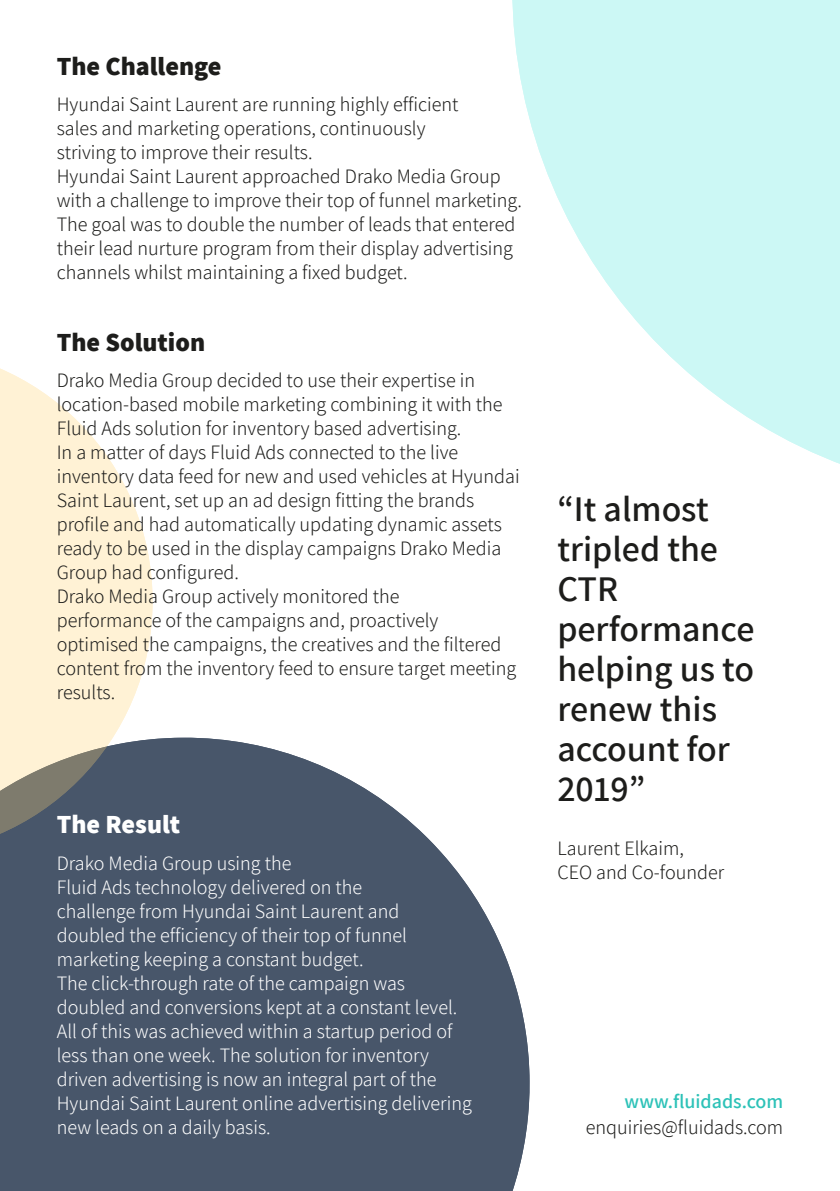
<style>
.page{position:relative;width:840px;height:1191px;background:#fff}
.page>*{position:absolute;margin:0;border:0;box-sizing:border-box;transform-origin:0 0}
.t1{font:600 36px/40px "Assistant";color:#1d1d1b}
.t2{font:800 26px "Assistant";color:#1d1d1b}
.t3{font:800 26px "Assistant";color:#fff}
.t4{font:300 20px/24px "Assistant";color:#1d1d1b}
.t5{font:300 20px/24px "Assistant";color:#fff}
.t6{font:600 20px "Assistant";color:#2dc2b8}
</style>
<div class="page">
<svg style="left:512px;top:0;width:327px;height:464px;fill:#ccf8f5"></svg>
<svg style="left:0;top:737px;width:530px;height:454px;background:#5e6a7c"></svg>
<svg style="left:0;top:368px;width:152px;height:486px;fill:#fff2d5"></svg>
<h2 class="t2" style="left:57px;top:48px;width:166px">The Challenge</h2>
<p class="t4" style="left:57px;top:91px;width:466px">Hyundai Saint Laurent are running highly efficient<br>sales and marketing operations, continuously<br>striving to improve their results.<br>Hyundai Saint Laurent approached Drako Media Group with a challenge to improve their top of funnel marketing.<br>The goal was to double the number of leads that entered their lead nurture program from their display advertising channels whilst maintaining a fixed budget.</p>
<h2 class="t2" style="left:57px;top:324px;width:150px">The Solution</h2>
<p class="t4" style="left:57px;top:367px;width:464px">Drako Media Group decided to use their expertise in location-based mobile marketing combining it with the Fluid Ads solution for inventory based advertising.<br>In a matter of days Fluid Ads connected to the live inventory data feed for new and used vehicles at Hyundai Saint Laurent, set up an ad design fitting the brands profile and had automatically updating dynamic assets ready to be used in the display campaigns Drako Media Group had configured.<br>Drako Media Group actively monitored the<br>performance of the campaigns and, proactively optimised the campaigns, the creatives and the filtered content from the inventory feed to ensure target meeting results.</p>
<h2 class="t3" style="left:57px;top:806px;width:125px">The Result</h2>
<p class="t5" style="left:57px;top:850px;width:416px">Drako Media Group using the<br>Fluid Ads technology delivered on the<br>challenge from Hyundai Saint Laurent and doubled the efficiency of their top of funnel marketing keeping a constant budget.<br>The click-through rate of the campaign was doubled and conversions kept at a constant level.<br>All of this was achieved within a startup period of less than one week. The solution for inventory driven advertising is now an integral part of the Hyundai Saint Laurent online advertising delivering new leads on a daily basis.</p>
<h1 class="t1" style="left:557px;top:487px;width:198px">“It almost tripled the<br>CTR performance helping us to renew this account for<br>2019”</h1>
<p class="t4" style="left:557px;top:835px;width:168px">Laurent Elkaim,<br>CEO and Co-founder</p>
<p class="t6" style="left:624px;top:1087px;width:160px">www.fluidads.com</p>
<p class="t4" style="left:585px;top:1114px;width:199px">enquiries@fluidads.com</p>
</div>
